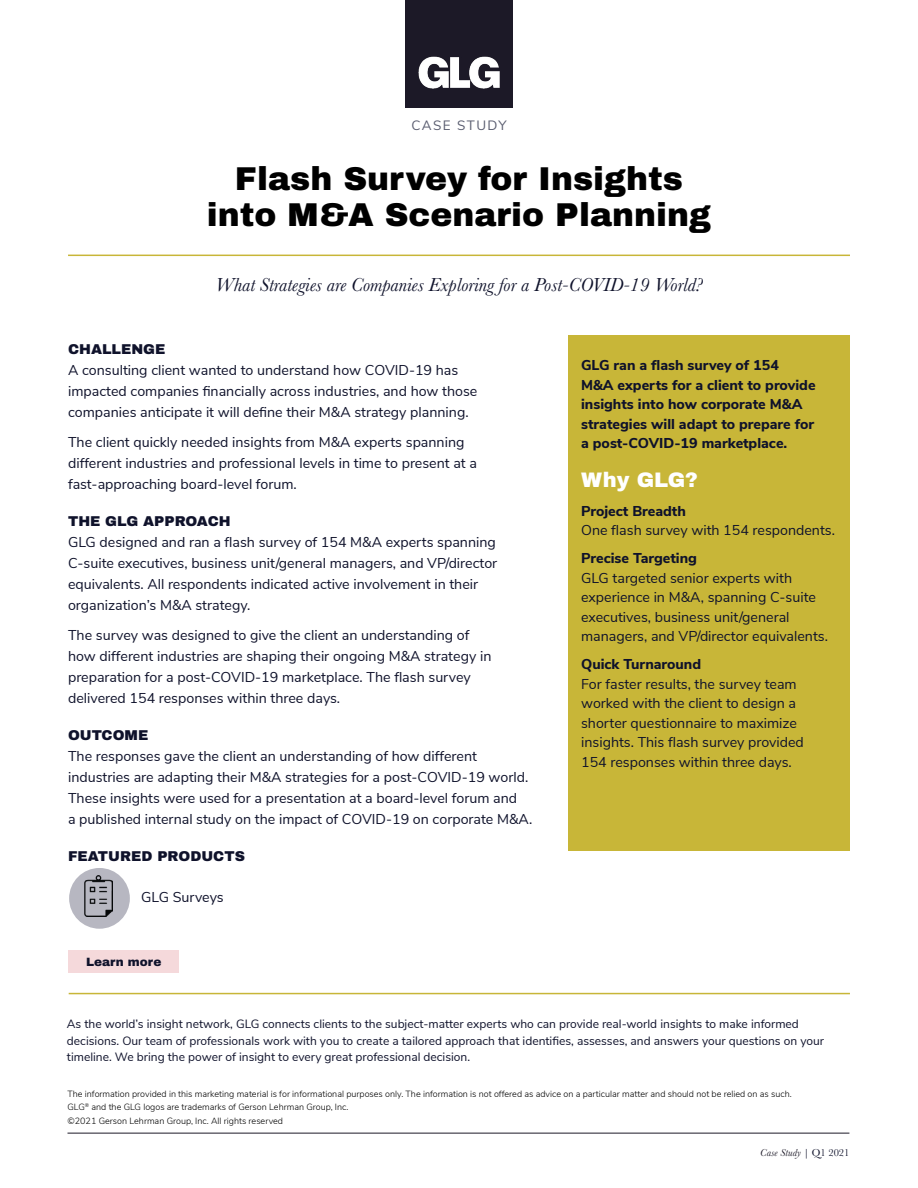
<style>
.page{position:relative;width:918px;height:1188px;background:#fff}
.page>*{position:absolute;margin:0;border:0;box-sizing:border-box;transform-origin:0 0}
.t1{font:900 33px/36px "Archivo";color:#000;text-align:center}
.t2{font:900 21px "Archivo";color:#fff}
.t3{font:italic 19.5px "Baskerville";color:#0f122b}
.t4{font:14.25px/21px "Nunito Sans";color:#0f122b}
.t5{font:800 14.25px/19.5px "Nunito Sans";color:#0f122b}
.t6{font:900 14.25px "Archivo";color:#0f122b}
.t7{font:13.5px "Nunito Sans";letter-spacing:.105em;color:#595c6f}
.t8{font:12px/16.5px "Nunito Sans";color:#0f122b}
.t9{font:900 12px "Archivo";color:#0f122b}
.t10{font:italic 10.5px "Baskerville";letter-spacing:.01em;color:#1c1927}
.t11{font:300 9px/13.5px "Nunito Sans";color:#000}
.s1{font-style:normal;color:#0f122b}
</style>
<div class="page">
<div style="left:568px;top:336px;width:282px;height:515px;background:#c8b638"></div>
<hr style="left:68px;top:1133px;width:781px;height:1px;background:#1c1927">
<hr style="left:69px;top:993px;width:781px;height:1px;background:#c8b638">
<div style="left:69px;top:868px;width:61px;height:61px;background:#b7b7c1;border-radius:50%"></div>
<div style="left:68px;top:950px;width:110px;height:22px;background:#f5d9db"></div>
<img style="left:84px;top:875px;width:29px;height:41px">
<div style="left:405px;top:0;width:108px;height:108px;background:#1c1927"></div>
<hr style="left:68px;top:255px;width:782px;height:1px;background:#c8b638">
<img style="left:419px;top:56px;width:80px;height:33px">
<p class="t7" style="left:411px;top:116px;width:97px">CASE STUDY</p>
<h1 class="t1" style="left:207px;top:160px;width:506px">Flash Survey for Insights into M&amp;A Scenario Planning</h1>
<h3 class="t3" style="left:216px;top:272px;width:489px">What Strategies are Companies Exploring for a Post-COVID-19 World?</h3>
<p class="t6" style="left:68px;top:341px;width:99px">CHALLENGE</p>
<p class="t4" style="left:68px;top:359px;width:411px">A consulting client wanted to understand how COVID-19 has impacted companies financially across industries, and how those companies anticipate it will define their M&amp;A strategy planning.</p>
<p class="t4" style="left:68px;top:431px;width:410px">The client quickly needed insights from M&amp;A experts spanning different industries and professional levels in time to present at a fast-approaching board-level forum.</p>
<p class="t6" style="left:68px;top:513px;width:164px">THE GLG APPROACH</p>
<p class="t4" style="left:68px;top:531px;width:431px">GLG designed and ran a flash survey of 154 M&amp;A experts spanning C-suite executives, business unit/general managers, and VP/director equivalents. All respondents indicated active involvement in their organization’s M&amp;A strategy.</p>
<p class="t4" style="left:68px;top:624px;width:425px">The survey was designed to give the client an understanding of how different industries are shaping their ongoing M&amp;A strategy in preparation for a post-COVID-19 marketplace. The flash survey delivered 154 responses within three days.</p>
<p class="t6" style="left:68px;top:726px;width:82px">OUTCOME</p>
<p class="t4" style="left:68px;top:745px;width:466px">The responses gave the client an understanding of how different industries are adapting their M&amp;A strategies for a post-COVID-19 world.<br>These insights were used for a presentation at a board-level forum and<br>a published internal study on the impact of COVID-19 on corporate M&amp;A.</p>
<p class="t6" style="left:68px;top:848px;width:178px">FEATURED PRODUCTS</p>
<p class="t4" style="left:141px;top:886px;width:84px">GLG Surveys</p>
<p class="t9" style="left:86px;top:954px;width:77px">Learn more</p>
<p class="t5" style="left:581px;top:355px;width:236px">GLG ran a flash survey of 154<br>M&amp;A experts for a client to provide insights into how corporate M&amp;A strategies will adapt to prepare for a post-COVID-19 marketplace.</p>
<h2 class="t2" style="left:581px;top:467px;width:118px">Why GLG?</h2>
<p class="t5" style="left:581px;top:500px;width:106px">Project Breadth</p>
<p class="t4" style="left:581px;top:519px;width:255px">One flash survey with 154 respondents.</p>
<p class="t5" style="left:581px;top:548px;width:117px">Precise Targeting</p>
<p class="t4" style="left:581px;top:567px;width:248px;line-height:19.5px">GLG targeted senior experts with experience in M&amp;A, spanning C-suite executives, business unit/general managers, and VP/director equivalents.</p>
<p class="t5" style="left:581px;top:654px;width:122px">Quick Turnaround</p>
<p class="t4" style="left:581px;top:673px;width:224px;line-height:19.5px">For faster results, the survey team worked with the client to design a shorter questionnaire to maximize insights. This flash survey provided 154 responses within three days.</p>
<p class="t8" style="left:67px;top:1015px;width:759px">As the world’s insight network, GLG connects clients to the subject-matter experts who can provide real-world insights to make informed decisions. Our team of professionals work with you to create a tailored approach that identifies, assesses, and answers your questions on your timeline. We bring the power of insight to every great professional decision.</p>
<p class="t11" style="left:68px;top:1086px;width:726px">The information provided in this marketing material is for informational purposes only. The information is not offered as advice on a particular matter and should not be relied on as such.<br>GLG<sup>®</sup> and the GLG logos are trademarks of Gerson Lehrman Group, Inc.<br>©2021 Gerson Lehrman Group, Inc. All rights reserved</p>
<p class="t10" style="left:760px;top:1146px;width:91px">Case Study <span class="s1">| Q1 2021</span></p>
</div>
